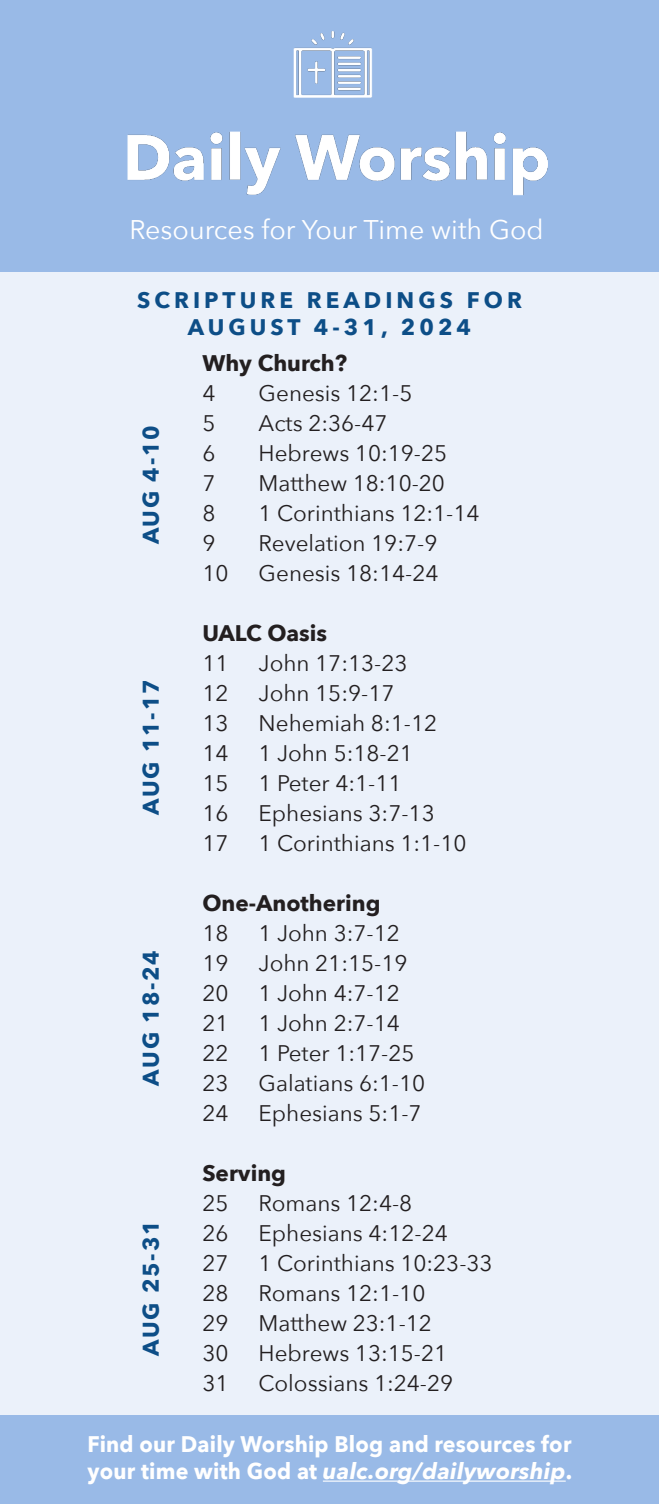
<style>
.page{position:relative;width:659px;height:1504px;background:#fff}
.page>*{position:absolute;margin:0;border:0;box-sizing:border-box;transform-origin:0 0}
.t1{font:27px "Avenir Next";color:#fff}
.Daily_text_description{font:22.5px "Avenir Next";color:#231f20}
.t2{font:700 22.5px/27px "Avenir Next";letter-spacing:.01em;color:#fff;scale:.95 1}
.Daily_text_description-2{font:700 22.5px "Avenir Next";color:#231f20}
.Daily_text_description-3{font:700 22.5px/27px "Avenir Next";letter-spacing:.18em;color:#0d4e87;text-align:center}
.Date_Ranges{font:700 22.5px "Avenir Next Cyr";letter-spacing:.08em;color:#0d4e87}
.s1{font-style:italic}
</style>
<div class="page">
<div style="left:0;top:271px;width:659px;height:1233px;background:#ebf1fa"></div>
<div style="left:0;top:0;width:659px;height:271px;background:#99bae7"></div>
<div style="left:0;top:1416px;width:659px;height:88px;background:#99bae7"></div>
<hr style="left:323px;top:1480px;width:243px;height:1px;background:#fff">
<img style="left:127px;top:31px;width:421px;height:165px">
<p class="t1" style="left:129px;top:207px;width:416px">Resources for Your Time with God</p>
<p class="Daily_text_description-3" style="left:137px;top:286px;width:386px">SCRIPTURE READINGS FOR<br>AUGUST 4-31, 2024</p>
<p class="Date_Ranges" style="left:137px;top:544px;width:121px;rotate:-90deg">AUG 4-10</p>
<p class="Date_Ranges" style="left:137px;top:815px;width:137px;rotate:-90deg">AUG 11-17</p>
<p class="Date_Ranges" style="left:137px;top:1085px;width:137px;rotate:-90deg">AUG 18-24</p>
<p class="Date_Ranges" style="left:137px;top:1356px;width:137px;rotate:-90deg">AUG 25-31</p>
<p class="Daily_text_description-2" style="left:202px;top:343px;width:146px">Why Church?</p>
<p class="Daily_text_description" style="left:202px;top:374px;width:15px">4</p>
<p class="Daily_text_description" style="left:259px;top:374px;width:155px">Genesis 12:1-5</p>
<p class="Daily_text_description" style="left:202px;top:404px;width:15px">5</p>
<p class="Daily_text_description" style="left:259px;top:404px;width:130px">Acts 2:36-47</p>
<p class="Daily_text_description" style="left:202px;top:434px;width:15px">6</p>
<p class="Daily_text_description" style="left:259px;top:434px;width:190px">Hebrews 10:19-25</p>
<p class="Daily_text_description" style="left:202px;top:464px;width:15px">7</p>
<p class="Daily_text_description" style="left:259px;top:464px;width:188px">Matthew 18:10-20</p>
<p class="Daily_text_description" style="left:202px;top:494px;width:15px">8</p>
<p class="Daily_text_description" style="left:259px;top:494px;width:222px">1 Corinthians 12:1-14</p>
<p class="Daily_text_description" style="left:202px;top:524px;width:15px">9</p>
<p class="Daily_text_description" style="left:259px;top:524px;width:180px">Revelation 19:7-9</p>
<p class="Daily_text_description" style="left:202px;top:554px;width:28px">10</p>
<p class="Daily_text_description" style="left:259px;top:554px;width:181px">Genesis 18:14-24</p>
<p class="Daily_text_description-2" style="left:202px;top:613px;width:126px">UALC Oasis</p>
<p class="Daily_text_description" style="left:202px;top:644px;width:28px">11</p>
<p class="Daily_text_description" style="left:259px;top:644px;width:150px">John 17:13-23</p>
<p class="Daily_text_description" style="left:202px;top:674px;width:28px">12</p>
<p class="Daily_text_description" style="left:259px;top:674px;width:137px">John 15:9-17</p>
<p class="Daily_text_description" style="left:202px;top:704px;width:28px">13</p>
<p class="Daily_text_description" style="left:259px;top:704px;width:180px">Nehemiah 8:1-12</p>
<p class="Daily_text_description" style="left:202px;top:734px;width:28px">14</p>
<p class="Daily_text_description" style="left:259px;top:734px;width:156px">1 John 5:18-21</p>
<p class="Daily_text_description" style="left:202px;top:764px;width:28px">15</p>
<p class="Daily_text_description" style="left:259px;top:764px;width:144px">1 Peter 4:1-11</p>
<p class="Daily_text_description" style="left:202px;top:794px;width:28px">16</p>
<p class="Daily_text_description" style="left:259px;top:794px;width:178px">Ephesians 3:7-13</p>
<p class="Daily_text_description" style="left:202px;top:824px;width:28px">17</p>
<p class="Daily_text_description" style="left:259px;top:824px;width:209px">1 Corinthians 1:1-10</p>
<p class="Daily_text_description-2" style="left:202px;top:883px;width:180px">One-Anothering</p>
<p class="Daily_text_description" style="left:202px;top:914px;width:28px">18</p>
<p class="Daily_text_description" style="left:259px;top:914px;width:143px">1 John 3:7-12</p>
<p class="Daily_text_description" style="left:202px;top:944px;width:28px">19</p>
<p class="Daily_text_description" style="left:259px;top:944px;width:150px">John 21:15-19</p>
<p class="Daily_text_description" style="left:202px;top:974px;width:28px">20</p>
<p class="Daily_text_description" style="left:259px;top:974px;width:143px">1 John 4:7-12</p>
<p class="Daily_text_description" style="left:202px;top:1004px;width:28px">21</p>
<p class="Daily_text_description" style="left:259px;top:1004px;width:143px">1 John 2:7-14</p>
<p class="Daily_text_description" style="left:202px;top:1034px;width:28px">22</p>
<p class="Daily_text_description" style="left:259px;top:1034px;width:157px">1 Peter 1:17-25</p>
<p class="Daily_text_description" style="left:202px;top:1064px;width:28px">23</p>
<p class="Daily_text_description" style="left:259px;top:1064px;width:168px">Galatians 6:1-10</p>
<p class="Daily_text_description" style="left:202px;top:1094px;width:28px">24</p>
<p class="Daily_text_description" style="left:259px;top:1094px;width:165px">Ephesians 5:1-7</p>
<p class="Daily_text_description-2" style="left:202px;top:1153px;width:85px">Serving</p>
<p class="Daily_text_description" style="left:202px;top:1184px;width:28px">25</p>
<p class="Daily_text_description" style="left:259px;top:1184px;width:155px">Romans 12:4-8</p>
<p class="Daily_text_description" style="left:202px;top:1214px;width:28px">26</p>
<p class="Daily_text_description" style="left:259px;top:1214px;width:191px">Ephesians 4:12-24</p>
<p class="Daily_text_description" style="left:202px;top:1244px;width:28px">27</p>
<p class="Daily_text_description" style="left:259px;top:1244px;width:235px">1 Corinthians 10:23-33</p>
<p class="Daily_text_description" style="left:202px;top:1274px;width:28px">28</p>
<p class="Daily_text_description" style="left:259px;top:1274px;width:168px">Romans 12:1-10</p>
<p class="Daily_text_description" style="left:202px;top:1304px;width:28px">29</p>
<p class="Daily_text_description" style="left:259px;top:1304px;width:175px">Matthew 23:1-12</p>
<p class="Daily_text_description" style="left:202px;top:1334px;width:28px">30</p>
<p class="Daily_text_description" style="left:259px;top:1334px;width:190px">Hebrews 13:15-21</p>
<p class="Daily_text_description" style="left:202px;top:1364px;width:28px">31</p>
<p class="Daily_text_description" style="left:259px;top:1364px;width:196px">Colossians 1:24-29</p>
<p class="t2" style="left:87px;top:1430px;width:512px">Find our Daily Worship Blog and resources for your time with God at <span class="s1">ualc.org/dailyworship</span>.</p>
</div>
